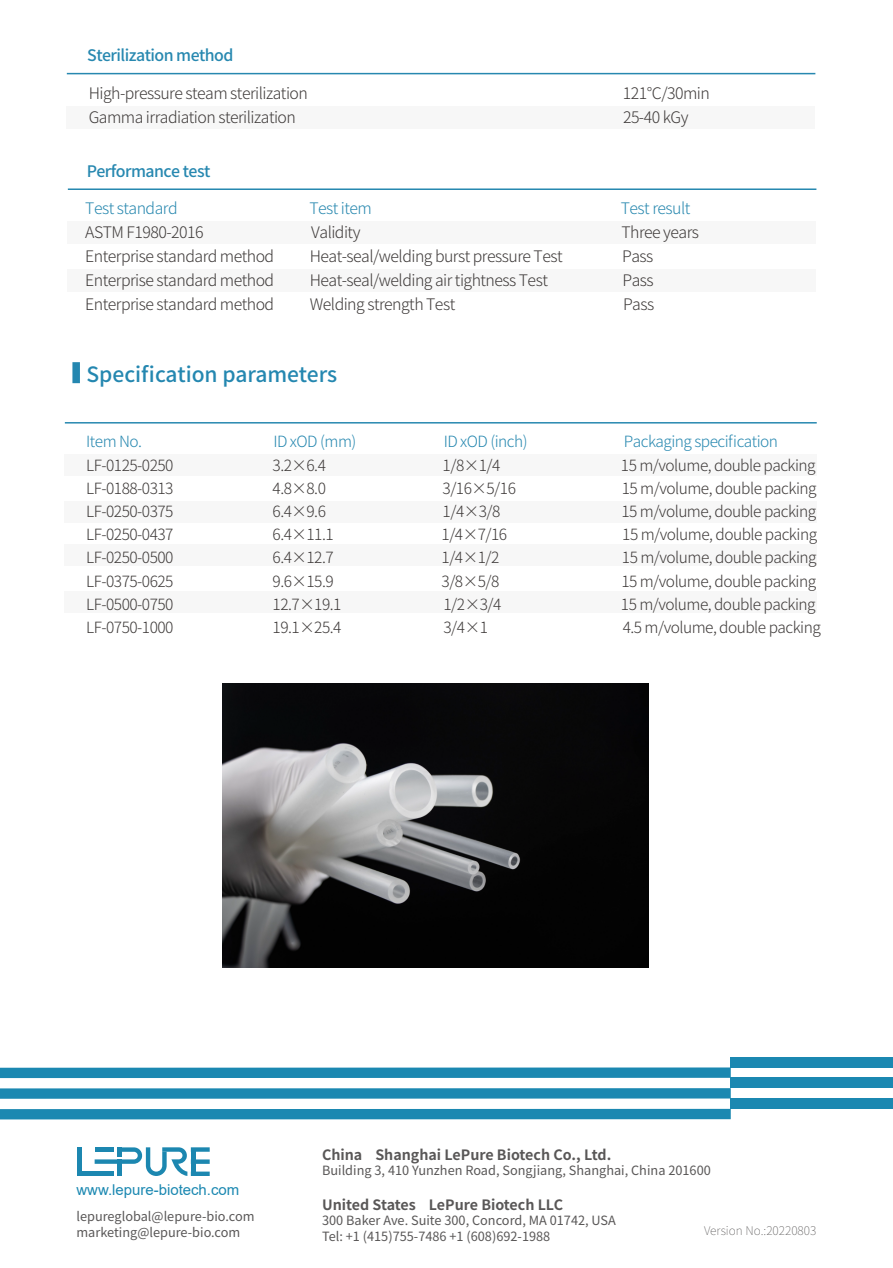
<style>
.page{position:relative;width:893px;height:1268px;background:#fff}
.page>*{position:absolute;margin:0;border:0;box-sizing:border-box;transform-origin:0 0}
.t1{font:500 21px "Source Han Sans CN";color:#2487b0}
.t2{font:300 15.9px "Source Han Sans CN";letter-spacing:-.035em;color:#3e3a39}
.t3{font:500 15.9px "Source Han Sans CN";letter-spacing:-.035em;color:#2788b0}
.t4{font:300 15.9px "Source Han Sans CN";letter-spacing:-.035em;color:#2888af}
.t5{font:300 15.45px "Source Han Sans CN";letter-spacing:-.035em;color:#3e3a39}
.t6{font:300 15.45px "Source Han Sans CN";letter-spacing:-.035em;color:#2788b0}
.t7{font:15px "Arial";color:#1b88b1}
.t8{font:700 14.25px "Source Han Sans CN";color:#595757}
.t9{font:12.75px/16.5px "Source Han Sans CN";color:#595757}
.t10{font:200 12px "Source Han Sans CN";color:#595757}
</style>
<div class="page">
<div style="left:72px;top:362px;width:8px;height:21px;background:#2487b0"></div>
<div style="left:64px;top:454px;width:753px;height:22px;background:#f7f7f7"></div>
<div style="left:64px;top:501px;width:753px;height:21px;background:#f7f7f7"></div>
<div style="left:64px;top:544px;width:753px;height:22px;background:#f7f7f7"></div>
<div style="left:64px;top:591px;width:753px;height:21px;background:#f7f7f7"></div>
<hr style="left:65px;top:422px;width:752px;height:2px;background:#2788b0">
<div style="left:67px;top:221px;width:749px;height:23px;background:#f7f7f7"></div>
<div style="left:67px;top:269px;width:749px;height:23px;background:#f7f7f7"></div>
<hr style="left:68px;top:188px;width:748px;height:2px;background:#2788b0">
<div style="left:66px;top:106px;width:749px;height:22px;background:#f7f7f7"></div>
<hr style="left:67px;top:73px;width:748px;height:1px;background:#2788b0">
<img style="left:222px;top:684px;width:426px;height:283px">
<div style="left:191px;top:1147px;width:19px;height:5px;background:#1c87b0"></div>
<hr style="left:77px;top:1172px;width:19px;height:4px;background:#1c87b0">
<hr style="left:77px;top:1147px;width:4px;height:29px;background:#1c87b0">
<svg style="left:95px;top:1147px;width:93px;height:29px"></svg>
<div style="left:191px;top:1159px;width:19px;height:5px;background:#1c87b0"></div>
<hr style="left:191px;top:1172px;width:19px;height:4px;background:#1c87b0">
<hr style="left:191px;top:1149px;width:4px;height:24px;background:#1c87b0">
<div style="left:0;top:1067px;width:731px;height:11px;background:#1b88b1"></div>
<div style="left:0;top:1088px;width:731px;height:11px;background:#1b88b1"></div>
<div style="left:0;top:1109px;width:731px;height:10px;background:#1b88b1"></div>
<div style="left:731px;top:1057px;width:162px;height:10px;background:#1b88b1"></div>
<div style="left:731px;top:1078px;width:162px;height:10px;background:#1b88b1"></div>
<div style="left:731px;top:1098px;width:162px;height:11px;background:#1b88b1"></div>
<p class="t3" style="left:87px;top:46px;width:148px">Sterilization method</p>
<p class="t2" style="left:89px;top:84px;width:221px">High-pressure steam sterilization</p>
<p class="t2" style="left:623px;top:84px;width:88px">121°C/30min</p>
<p class="t2" style="left:89px;top:108px;width:209px">Gamma irradiation sterilization</p>
<p class="t2" style="left:623px;top:108px;width:67px">25-40 kGy</p>
<p class="t3" style="left:87px;top:162px;width:125px">Performance test</p>
<p class="t4" style="left:85px;top:200px;width:94px">Test standard</p>
<p class="t4" style="left:309px;top:200px;width:64px">Test item</p>
<p class="t4" style="left:621px;top:200px;width:71px">Test result</p>
<p class="t2" style="left:85px;top:223px;width:120px">ASTM F1980-2016</p>
<p class="t2" style="left:311px;top:223px;width:51px">Validity</p>
<p class="t2" style="left:621px;top:223px;width:79px">Three years</p>
<p class="t2" style="left:85px;top:247px;width:190px">Enterprise standard method</p>
<p class="t2" style="left:310px;top:247px;width:254px">Heat-seal/welding burst pressure Test</p>
<p class="t2" style="left:622px;top:247px;width:33px">Pass</p>
<p class="t2" style="left:85px;top:271px;width:190px">Enterprise standard method</p>
<p class="t2" style="left:310px;top:271px;width:240px">Heat-seal/welding air tightness Test</p>
<p class="t2" style="left:622px;top:271px;width:33px">Pass</p>
<p class="t2" style="left:85px;top:295px;width:190px">Enterprise standard method</p>
<p class="t2" style="left:310px;top:295px;width:147px">Welding strength Test</p>
<p class="t2" style="left:623px;top:295px;width:33px">Pass</p>
<h1 class="t1" style="left:87px;top:362px;width:252px">Specification parameters</h1>
<p class="t6" style="left:86px;top:433px;width:57px">Item No.</p>
<p class="t6" style="left:273px;top:433px;width:84px">ID xOD (mm)</p>
<p class="t6" style="left:444px;top:433px;width:85px">ID xOD (inch)</p>
<p class="t6" style="left:624px;top:433px;width:156px">Packaging specification</p>
<p class="t5" style="left:86px;top:456px;width:89px">LF-0125-0250</p>
<p class="t5" style="left:273px;top:456px;width:55px">3.2×6.4</p>
<p class="t5" style="left:443px;top:456px;width:59px">1/8×1/4</p>
<p class="t5" style="left:621px;top:456px;width:196px">15 m/volume, double packing</p>
<p class="t5" style="left:86px;top:479px;width:89px">LF-0188-0313</p>
<p class="t5" style="left:273px;top:479px;width:55px">4.8×8.0</p>
<p class="t5" style="left:443px;top:479px;width:75px">3/16×5/16</p>
<p class="t5" style="left:622px;top:479px;width:196px">15 m/volume, double packing</p>
<p class="t5" style="left:86px;top:503px;width:89px">LF-0250-0375</p>
<p class="t5" style="left:273px;top:503px;width:55px">6.4×9.6</p>
<p class="t5" style="left:443px;top:503px;width:59px">1/4×3/8</p>
<p class="t5" style="left:621px;top:503px;width:196px">15 m/volume, double packing</p>
<p class="t5" style="left:86px;top:526px;width:89px">LF-0250-0437</p>
<p class="t5" style="left:273px;top:526px;width:63px">6.4×11.1</p>
<p class="t5" style="left:442px;top:526px;width:67px">1/4×7/16</p>
<p class="t5" style="left:622px;top:526px;width:196px">15 m/volume, double packing</p>
<p class="t5" style="left:86px;top:549px;width:89px">LF-0250-0500</p>
<p class="t5" style="left:273px;top:549px;width:63px">6.4×12.7</p>
<p class="t5" style="left:442px;top:549px;width:59px">1/4×1/2</p>
<p class="t5" style="left:622px;top:549px;width:196px">15 m/volume, double packing</p>
<p class="t5" style="left:86px;top:572px;width:89px">LF-0375-0625</p>
<p class="t5" style="left:273px;top:572px;width:63px">9.6×15.9</p>
<p class="t5" style="left:442px;top:572px;width:59px">3/8×5/8</p>
<p class="t5" style="left:621px;top:572px;width:196px">15 m/volume, double packing</p>
<p class="t5" style="left:86px;top:596px;width:89px">LF-0500-0750</p>
<p class="t5" style="left:273px;top:596px;width:70px">12.7×19.1</p>
<p class="t5" style="left:443px;top:596px;width:59px">1/2×3/4</p>
<p class="t5" style="left:621px;top:596px;width:196px">15 m/volume, double packing</p>
<p class="t5" style="left:86px;top:619px;width:89px">LF-0750-1000</p>
<p class="t5" style="left:273px;top:619px;width:70px">19.1×25.4</p>
<p class="t5" style="left:443px;top:619px;width:46px">3/4×1</p>
<p class="t5" style="left:623px;top:619px;width:200px">4.5 m/volume, double packing</p>
<p class="t7" style="left:76px;top:1179px;width:164px">www.lepure-biotech.com</p>
<p class="t9" style="left:76px;top:1208px;width:180px">lepureglobal@lepure-bio.com marketing@lepure-bio.com</p>
<p class="t8" style="left:322px;top:1147px;width:291px">China Shanghai LePure Biotech Co., Ltd.</p>
<p class="t9" style="left:322px;top:1163px;width:390px">Building 3, 410 Yunzhen Road, Songjiang, Shanghai, China 201600</p>
<p class="t8" style="left:322px;top:1196px;width:242px">United States LePure Biotech LLC</p>
<p class="t9" style="left:322px;top:1212px;width:295px">300 Baker Ave. Suite 300, Concord, MA 01742, USA<br>Tel: +1 (415)755-7486 +1 (608)692-1988</p>
<p class="t10" style="left:704px;top:1224px;width:114px">Version No.:20220803</p>
</div>
